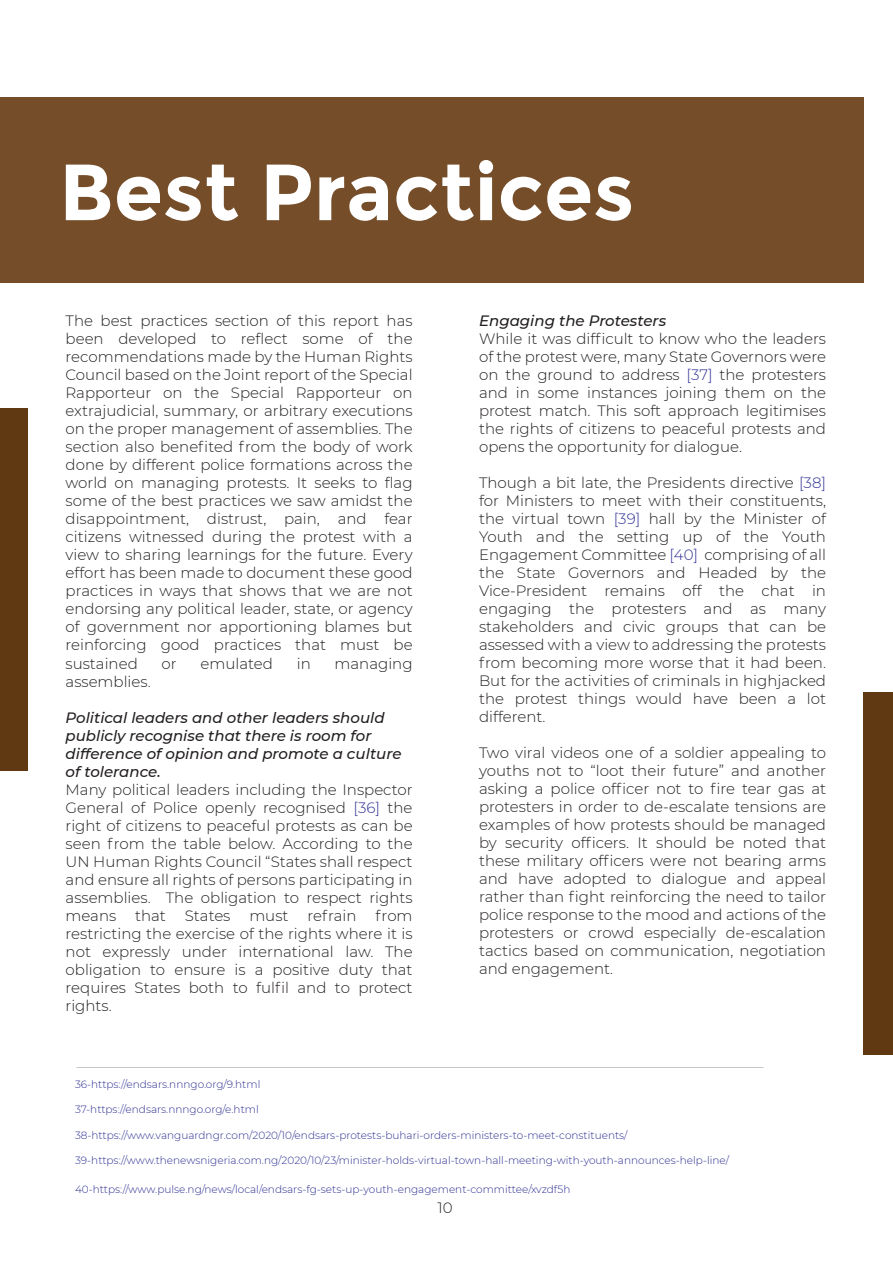
<style>
.page{position:relative;width:893px;height:1263px;background:#fff}
.page>*{position:absolute;margin:0;border:0;box-sizing:border-box;transform-origin:0 0}
.t1{font:700 79.5px "Montserrat";color:#fff}
.t2{font:300 15px/18px "Montserrat";color:#231f20;text-align:justify}
.t3{font:italic 500 15px/18px "Montserrat";color:#231f20}
.t4{font:300 10.5px "Montserrat";color:#2e3092}
.s1{color:#2e3092}
</style>
<div class="page">
<div style="left:0;top:97px;width:864px;height:185px;background:#754d29"></div>
<div style="left:0;top:409px;width:27px;height:362px;background:#603913"></div>
<div style="left:863px;top:692px;width:30px;height:363px;background:#603913"></div>
<h1 class="t1" style="left:59px;top:145px;width:577px">Best Practices</h1>
<p class="t2" style="left:66px;top:312px;width:349px">The best practices section of this report has been developed to reflect some of the recommendations made by the Human Rights Council based on the Joint report of the Special Rapporteur on the Special Rapporteur on extrajudicial, summary, or arbitrary executions on the proper management of assemblies. The section also benefited from the body of work done by different police formations across the world on managing protests. It seeks to flag some of the best practices we saw amidst the disappointment, distrust, pain, and fear citizens witnessed during the protest with a view to sharing learnings for the future. Every effort has been made to document these good practices in ways that shows that we are not endorsing any political leader, state, or agency of government nor apportioning blames but reinforcing good practices that must be sustained</p>
<p class="t2" style="left:162px;top:654px;width:17px">or</p>
<p class="t2" style="left:201px;top:654px;width:74px">emulated</p>
<p class="t2" style="left:297px;top:654px;width:16px">in</p>
<p class="t2" style="left:335px;top:654px;width:80px">managing</p>
<p class="t2" style="left:66px;top:672px;width:87px">assemblies.</p>
<p class="t3" style="left:66px;top:707px;width:337px">Political leaders and other leaders should publicly recognise that there is room for difference of opinion and promote a culture of tolerance.</p>
<p class="t2" style="left:66px;top:780px;width:349px">Many political leaders including the Inspector General of Police openly recognised <span class="s1">[36]</span> the right of citizens to peaceful protests as can be seen from the table below. According to the UN Human Rights Council “States shall respect and ensure all rights of persons participating in assemblies. The obligation to respect rights means</p>
<p class="t2" style="left:66px;top:906px;width:349px;text-indent:310px">from restricting the exercise of the rights where it is not expressly under international law. The obligation to ensure is a positive duty that requires States both to fulfil and to protect rights.</p>
<p class="t2" style="left:135px;top:906px;width:32px">that</p>
<p class="t2" style="left:185px;top:906px;width:47px">States</p>
<p class="t2" style="left:249px;top:906px;width:41px">must</p>
<p class="t2" style="left:307px;top:906px;width:51px">refrain</p>
<p class="t3" style="left:479px;top:311px;width:189px">Engaging the Protesters</p>
<p class="t2" style="left:479px;top:329px;width:349px">While it was difficult to know who the leaders of the protest were, many State Governors were on the ground to address <span class="s1">[37]</span> the protesters and in some instances joining them on the protest match. This soft approach legitimises the rights of citizens to peaceful protests and opens the opportunity for dialogue.</p>
<p class="t2" style="left:479px;top:473px;width:349px">Though a bit late, the Presidents directive <span class="s1">[38] </span>for Ministers to meet with their constituents, the virtual town <span class="s1">[39]</span> hall by the Minister of Youth and the setting up of the Youth Engagement Committee <span class="s1">[40]</span> comprising of all the State Governors and Headed by the Vice-President remains off the chat in engaging the protesters and as many stakeholders and civic groups that can be assessed with a view to addressing the protests from becoming more worse that it had been.<br>But for the activities of criminals in highjacked the protest things would have been a lot different.</p>
<p class="t2" style="left:479px;top:743px;width:349px">Two viral videos one of a soldier appealing to youths not to “loot their future” and another asking a police officer not to fire tear gas at protesters in order to de-escalate tensions are examples of how protests should be managed by security officers. It should be noted that these military officers were not bearing arms and have adopted to dialogue and appeal rather than fight reinforcing the need to tailor police response to the mood and actions of the protesters or crowd especially de-escalation tactics based on communication, negotiation and engagement.</p>
<p class="t4" style="left:75px;top:1077px;width:187px">36-https://endsars.nnngo.org/9.html</p>
<p class="t4" style="left:75px;top:1102px;width:185px">37-https://endsars.nnngo.org/e.html</p>
<p class="t4" style="left:75px;top:1128px;width:554px">38-https://www.vanguardngr.com/2020/10/endsars-protests-buhari-orders-ministers-to-meet-constituents/</p>
<p class="t4" style="left:75px;top:1153px;width:656px">39-https://www.thenewsnigeria.com.ng/2020/10/23/minister-holds-virtual-town-hall-meeting-with-youth-announces-help-line/</p>
<p class="t4" style="left:75px;top:1182px;width:497px">40-https://www.pulse.ng/news/local/endsars-fg-sets-up-youth-engagement-committee/xvzdf5h</p>
<p class="t2" style="left:437px;top:1198px;width:17px">10</p>
</div>
